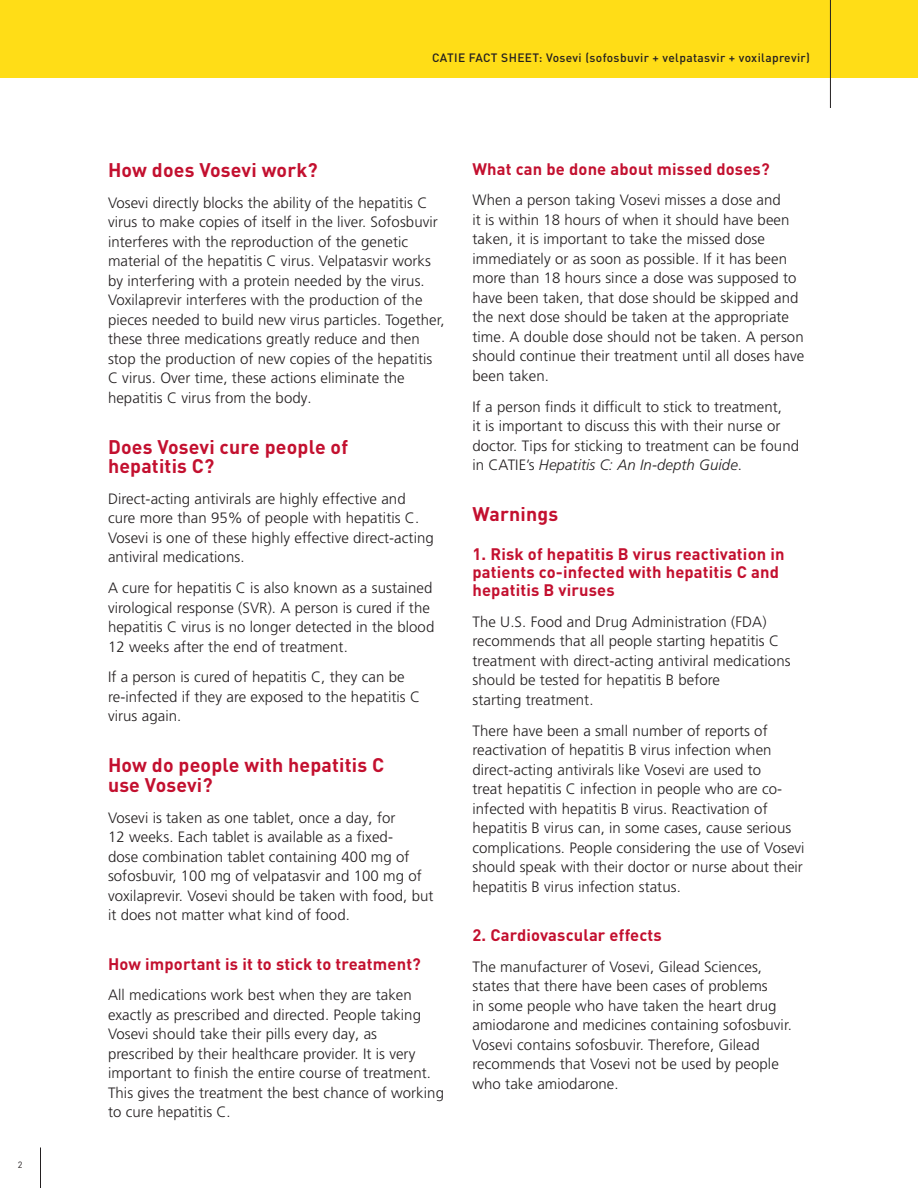
<style>
.page{position:relative;width:918px;height:1188px;background:#fff}
.page>*{position:absolute;margin:0;border:0;box-sizing:border-box;transform-origin:0 0}
.t1{font:700 19.5px/19.5px "DINOT";letter-spacing:.01em;color:#c3102f}
.t2{font:700 16.5px/18px "DINOT";letter-spacing:.01em;color:#c3102f}
.t3{font:300 15px/19.5px "Frutiger LT Pro";letter-spacing:.005em;color:#231f20}
.t4{font:500 12px "DINOT";letter-spacing:.03em;color:#231f20}
.t5{font:9px "DINOT";color:#231f20}
.s1{font-style:italic}
</style>
<div class="page">
<hr style="left:40px;top:1148px;width:1px;height:40px;background:#231f20">
<div style="left:0;top:0;width:918px;height:78px;background:#ffdd17"></div>
<hr style="left:830px;top:0;width:1px;height:108px;background:#231f20">
<p class="t5" style="left:18px;top:1158px;width:6px">2</p>
<p class="t4" style="left:432px;top:50px;width:379px">CATIE FACT SHEET: Vosevi (sofosbuvir + velpatasvir + voxilaprevir)</p>
<h1 class="t1" style="left:108px;top:158px;width:211px">How does Vosevi work?</h1>
<p class="t3" style="left:108px;top:193px;width:338px">Vosevi directly blocks the ability of the hepatitis C virus to make copies of itself in the liver. Sofosbuvir interferes with the reproduction of the genetic material of the hepatitis C virus. Velpatasvir works by interfering with a protein needed by the virus.<br>Voxilaprevir interferes with the production of the pieces needed to build new virus particles. Together, these three medications greatly reduce and then stop the production of new copies of the hepatitis C virus. Over time, these actions eliminate the hepatitis C virus from the body.</p>
<h1 class="t1" style="left:108px;top:435px;width:242px">Does Vosevi cure people of hepatitis C?</h1>
<p class="t3" style="left:108px;top:489px;width:327px">Direct-acting antivirals are highly effective and cure more than 95% of people with hepatitis C.<br>Vosevi is one of these highly effective direct-acting antiviral medications.</p>
<p class="t3" style="left:108px;top:578px;width:328px">A cure for hepatitis C is also known as a sustained virological response (SVR). A person is cured if the hepatitis C virus is no longer detected in the blood 12 weeks after the end of treatment.</p>
<p class="t3" style="left:108px;top:668px;width:314px">If a person is cured of hepatitis C, they can be re-infected if they are exposed to the hepatitis C virus again.</p>
<h1 class="t1" style="left:108px;top:754px;width:278px">How do people with hepatitis C use Vosevi?</h1>
<p class="t3" style="left:108px;top:808px;width:327px">Vosevi is taken as one tablet, once a day, for<br>12 weeks. Each tablet is available as a fixed-<br>dose combination tablet containing 400 mg of sofosbuvir, 100 mg of velpatasvir and 100 mg of voxilaprevir. Vosevi should be taken with food, but it does not matter what kind of food.</p>
<p class="t2" style="left:108px;top:953px;width:314px">How important is it to stick to treatment?</p>
<p class="t3" style="left:108px;top:986px;width:338px">All medications work best when they are taken exactly as prescribed and directed. People taking Vosevi should take their pills every day, as prescribed by their healthcare provider. It is very important to finish the entire course of treatment.<br>This gives the treatment the best chance of working to cure hepatitis C.</p>
<p class="t2" style="left:472px;top:158px;width:299px">What can be done about missed doses?</p>
<p class="t3" style="left:472px;top:191px;width:333px">When a person taking Vosevi misses a dose and<br>it is within 18 hours of when it should have been taken, it is important to take the missed dose immediately or as soon as possible. If it has been more than 18 hours since a dose was supposed to have been taken, that dose should be skipped and the next dose should be taken at the appropriate time. A double dose should not be taken. A person should continue their treatment until all doses have been taken.</p>
<p class="t3" style="left:472px;top:397px;width:328px">If a person finds it difficult to stick to treatment,<br>it is important to discuss this with their nurse or doctor. Tips for sticking to treatment can be found in CATIE’s <span class="s1">Hepatitis C: An In-depth Guide</span>.</p>
<h1 class="t1" style="left:472px;top:503px;width:87px">Warnings</h1>
<p class="t2" style="left:472px;top:544px;width:314px">1. Risk of hepatitis B virus reactivation in patients co-infected with hepatitis C and hepatitis B viruses</p>
<p class="t3" style="left:472px;top:612px;width:320px">The U.S. Food and Drug Administration (FDA) recommends that all people starting hepatitis C treatment with direct-acting antiviral medications should be tested for hepatitis B before<br>starting treatment.</p>
<p class="t3" style="left:472px;top:721px;width:334px">There have been a small number of reports of reactivation of hepatitis B virus infection when direct-acting antivirals like Vosevi are used to<br>treat hepatitis C infection in people who are co&shy;infected with hepatitis B virus. Reactivation of hepatitis B virus can, in some cases, cause serious complications. People considering the use of Vosevi should speak with their doctor or nurse about their hepatitis B virus infection status.</p>
<p class="t2" style="left:472px;top:925px;width:191px">2. Cardiovascular effects</p>
<p class="t3" style="left:472px;top:957px;width:321px">The manufacturer of Vosevi, Gilead Sciences, states that there have been cases of problems<br>in some people who have taken the heart drug amiodarone and medicines containing sofosbuvir.<br>Vosevi contains sofosbuvir. Therefore, Gilead recommends that Vosevi not be used by people who take amiodarone.</p>
</div>
